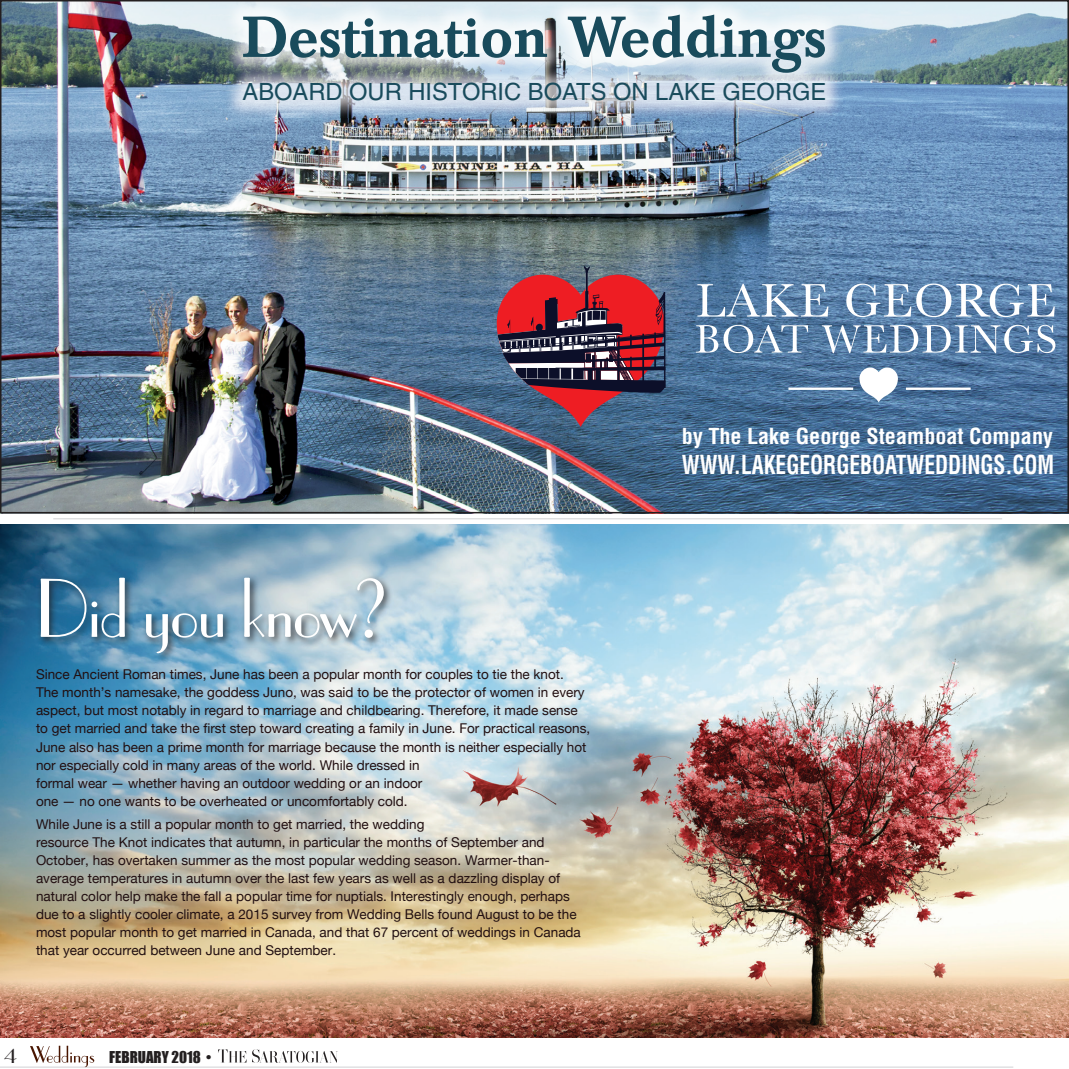
<style>
.page{position:relative;width:1069px;height:1069px;background:#fff}
.page>*{position:absolute;margin:0;border:0;box-sizing:border-box;transform-origin:0 0}
.t1{font:79.5px "Parisian";letter-spacing:-.025em;color:#fff}
.t2{font:500 57px "Baskerville BE";color:#194b5c}
.t3{font:700 condensed 25.5px "Helvetica";color:#fff;scale:.84 1}
.t4{font:24px "Parisian";color:#231f20}
.t5{font:23.7px "Helvetica";color:#194b5c}
.t6{font:700 condensed 21.45px "Helvetica";color:#fff}
.t7{font:15px "Impact";color:#231f20}
.t8{font:13.5px/18px "Helvetica Neue";color:#210f11}
</style>
<div class="page">
<hr style="left:0;top:1066px;width:1012px;height:1px;background:#d1d2d4">
<svg style="left:30px;top:1045px;width:64px;height:21px"></svg>
<svg style="left:218px;top:1049px;width:120px;height:13px"></svg>
<img style="left:3px;top:3px;width:1062px;height:507px">
<img style="left:222px;top:3px;width:620px;height:114px">
<svg style="left:697px;top:283px;width:131px;height:33px"></svg>
<svg style="left:846px;top:283px;width:208px;height:34px"></svg>
<svg style="left:695px;top:325px;width:112px;height:28px"></svg>
<svg style="left:821px;top:325px;width:234px;height:28px"></svg>
<svg style="left:788px;top:367px;width:182px;height:35px"></svg>
<svg style="left:495px;top:266px;width:170px;height:161px;background:#7d4457"></svg>
<img style="left:0;top:524px;width:1068px;height:513px">
<div style="left:37px;top:574px;width:355px;height:88px;background:#231f20;opacity:.75"></div>
<hr style="left:53px;top:518px;width:948px;height:1px;background:#d1d2d4">
<h2 class="t2" style="left:242px;top:4px;width:585px">Destination Weddings</h2>
<h3 class="t5" style="left:242px;top:78px;width:585px">ABOARD OUR HISTORIC BOATS ON LAKE GEORGE</h3>
<h1 class="t1" style="left:36px;top:564px;width:353px">Did you know?</h1>
<p class="t8" style="left:36px;top:665px;width:555px">Since Ancient Roman times, June has been a popular month for couples to tie the knot.<br>The month’s namesake, the goddess Juno, was said to be the protector of women in every aspect, but most notably in regard to marriage and childbearing. Therefore, it made sense to get married and take the first step toward creating a family in June. For practical reasons, June also has been a prime month for marriage because the month is neither especially hot nor especially cold in many areas of the world. While dressed in<br>formal wear — whether having an outdoor wedding or an indoor<br>one — no one wants to be overheated or uncomfortably cold.</p>
<p class="t8" style="left:36px;top:814px;width:546px">While June is a still a popular month to get married, the wedding<br>resource The Knot indicates that autumn, in particular the months of September and October, has overtaken summer as the most popular wedding season. Warmer-than&shy;average temperatures in autumn over the last few years as well as a dazzling display of natural color help make the fall a popular time for nuptials. Interestingly enough, perhaps due to a slightly cooler climate, a 2015 survey from Wedding Bells found August to be the most popular month to get married in Canada, and that 67 percent of weddings in Canada that year occurred between June and September.</p>
<h3 class="t4" style="left:4px;top:1040px;width:14px">4</h3>
<p class="t7" style="left:109px;top:1047px;width:104px">FEBRUARY 2018 •</p>
<h3 class="t6" style="left:681px;top:422px;width:372px">by The Lake George Steamboat Company</h3>
<h3 class="t3" style="left:681px;top:449px;width:444px">WWW.LAKEGEORGEBOATWEDDINGS.COM</h3>
</div>
